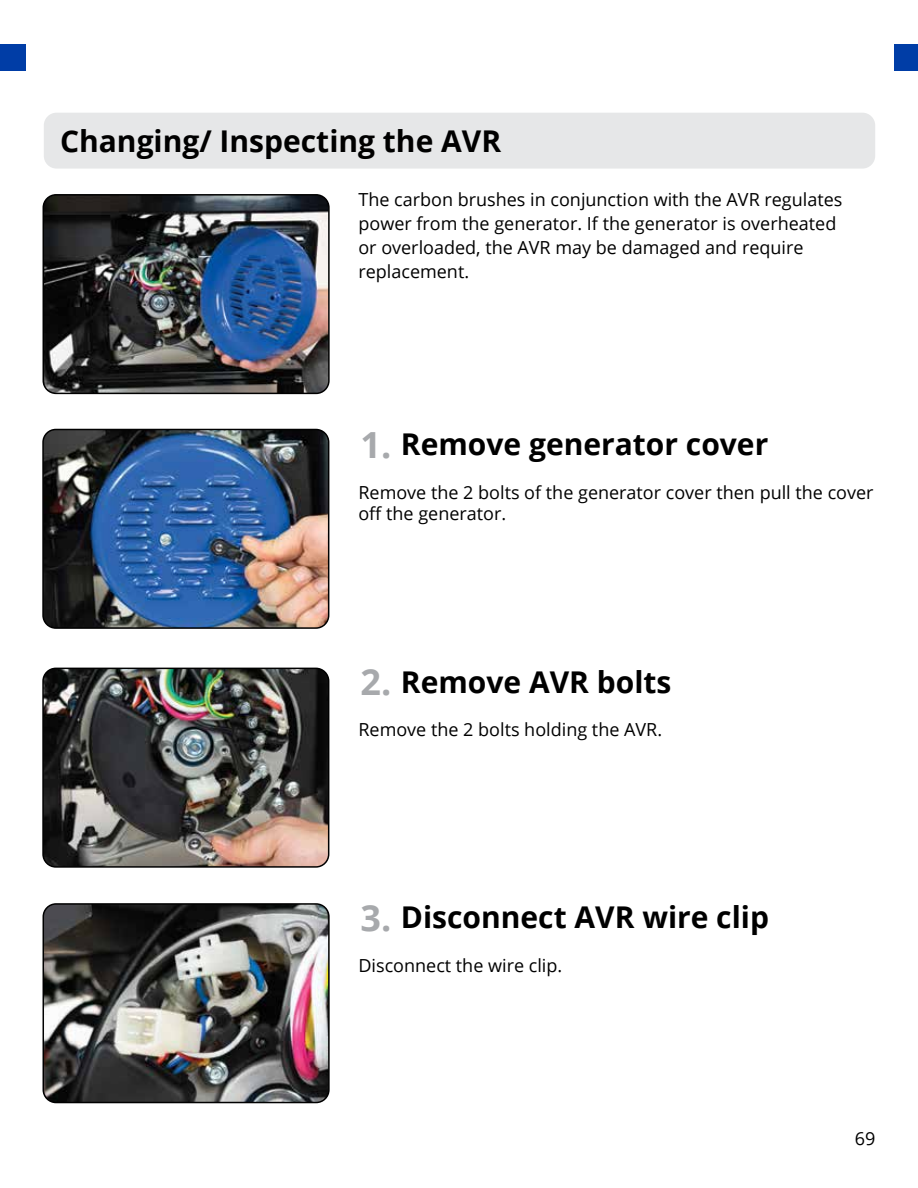
<style>
.page{position:relative;width:918px;height:1188px;background:#fff}
.page>*{position:absolute;margin:0;border:0;box-sizing:border-box;transform-origin:0 0}
.t1{font:700 36px "Open Sans";color:#a7a9ac}
.t2{font:700 30px "Open Sans";color:#000}
.t3{font:18px/24px "Open Sans";color:#000}
</style>
<div class="page">
<div style="left:0;top:44px;width:26px;height:27px;background:#003da6"></div>
<div style="left:895px;top:44px;width:23px;height:27px;background:#003da6"></div>
<div style="left:44px;top:113px;width:831px;height:56px;background:#e6e7e8;border-radius:13px"></div>
<img style="left:43px;top:904px;width:284px;height:199px">
<div style="left:43px;top:903px;width:287px;height:200px;border:2px solid #000;border-radius:13px"></div>
<img style="left:45px;top:429px;width:284px;height:199px">
<div style="left:42px;top:429px;width:287px;height:200px;border:2px solid #000;border-radius:13px"></div>
<img style="left:43px;top:668px;width:286px;height:199px">
<div style="left:42px;top:668px;width:287px;height:200px;border:2px solid #000;border-radius:13px"></div>
<img style="left:43px;top:195px;width:284px;height:198px">
<div style="left:43px;top:194px;width:287px;height:200px;border:2px solid #000;border-radius:13px"></div>
<h2 class="t2" style="left:60px;top:120px;width:443px">Changing/ Inspecting the AVR</h2>
<p class="t3" style="left:358px;top:187px;width:485px">The carbon brushes in conjunction with the AVR regulates power from the generator. If the generator is overheated or overloaded, the AVR may be damaged and require replacement.</p>
<h1 class="t1" style="left:361px;top:419px;width:32px">1.</h1>
<h2 class="t2" style="left:401px;top:423px;width:369px">Remove generator cover</h2>
<p class="t3" style="left:358px;top:481px;width:517px;line-height:21px">Remove the 2 bolts of the generator cover then pull the cover off the generator.</p>
<h1 class="t1" style="left:361px;top:657px;width:32px">2.</h1>
<h2 class="t2" style="left:401px;top:661px;width:272px">Remove AVR bolts</h2>
<p class="t3" style="left:358px;top:717px;width:305px">Remove the 2 bolts holding the AVR.</p>
<h1 class="t1" style="left:361px;top:893px;width:32px">3.</h1>
<h2 class="t2" style="left:401px;top:896px;width:370px">Disconnect AVR wire clip</h2>
<p class="t3" style="left:358px;top:953px;width:205px">Disconnect the wire clip.</p>
<p class="t3" style="left:855px;top:1126px;width:22px">69</p>
</div>
